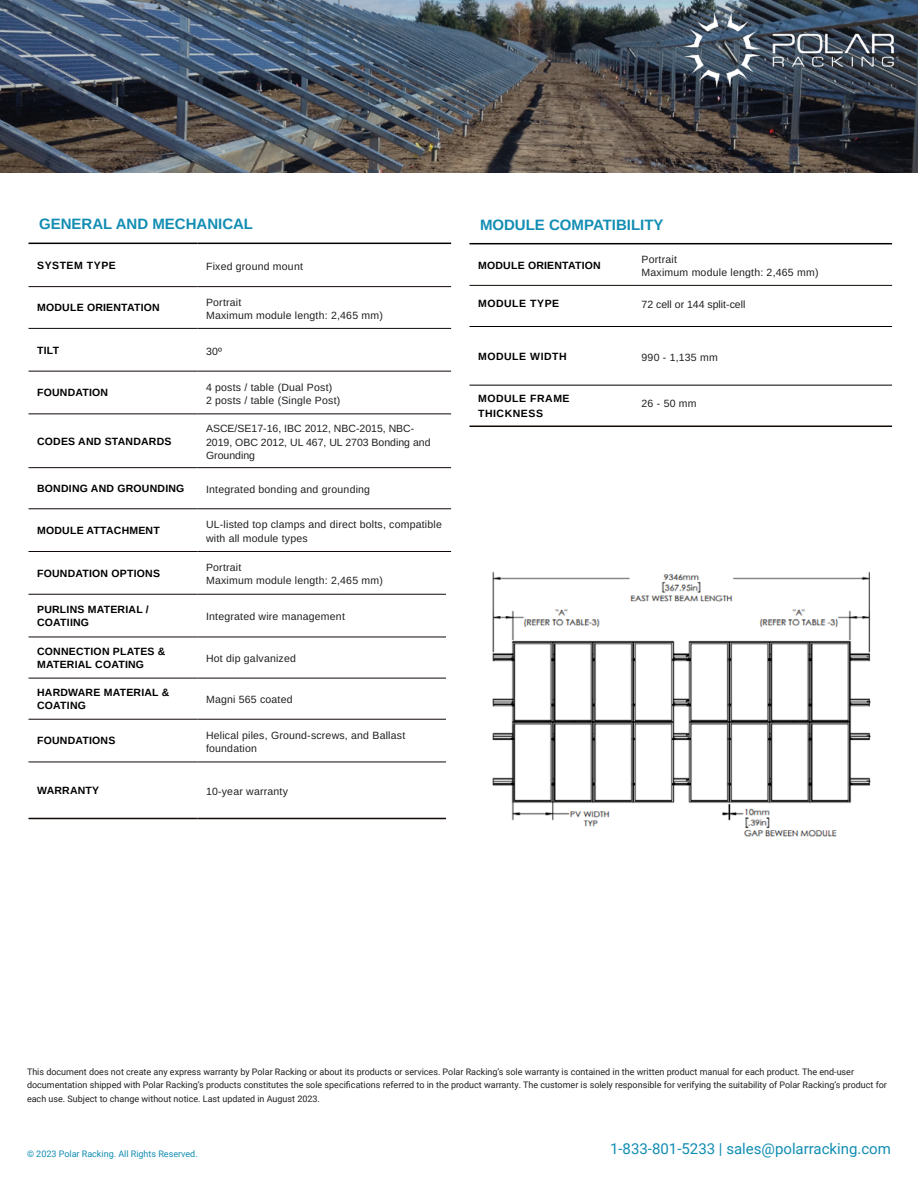
<style>
.page{position:relative;width:918px;height:1188px;background:#fff}
.page>*{position:absolute;margin:0;border:0;box-sizing:border-box;transform-origin:0 0}
.t1{font:700 15px "Arimo";color:#128db3}
.t2{font:15px "Roboto";color:#128db3}
.t3{font:10.5px/13.5px "Arimo";letter-spacing:.02em;color:#202020}
.t4{font:700 10.5px/13.5px "Arimo";letter-spacing:.02em;color:#000}
.t5{font:10.5px/13.5px "Arimo";color:#202020}
.t6{font:700 10.5px/15px "Arimo";letter-spacing:.05em;color:#000}
.t7{font:9px/13.5px "Roboto";color:#202020}
.t8{font:9px "Roboto";color:#128db3}
</style>
<div class="page">
<img style="left:0;top:0;width:918px;height:173px">
<hr style="left:28px;top:243px;width:169px;height:1px;background:#000">
<hr style="left:197px;top:243px;width:254px;height:1px;background:#000">
<hr style="left:28px;top:286px;width:169px;height:1px;background:#100906">
<hr style="left:197px;top:286px;width:254px;height:1px;background:#100906">
<hr style="left:28px;top:328px;width:169px;height:1px;background:#100906">
<hr style="left:197px;top:328px;width:254px;height:1px;background:#100906">
<hr style="left:28px;top:371px;width:169px;height:1px;background:#100906">
<hr style="left:197px;top:371px;width:254px;height:1px;background:#100906">
<hr style="left:28px;top:414px;width:169px;height:1px;background:#100906">
<hr style="left:197px;top:414px;width:254px;height:1px;background:#100906">
<hr style="left:28px;top:467px;width:169px;height:1px;background:#100906">
<hr style="left:197px;top:467px;width:254px;height:1px;background:#100906">
<hr style="left:28px;top:509px;width:169px;height:1px;background:#100906">
<hr style="left:197px;top:509px;width:254px;height:1px;background:#100906">
<hr style="left:28px;top:551px;width:169px;height:1px;background:#100906">
<hr style="left:197px;top:551px;width:254px;height:1px;background:#100906">
<hr style="left:28px;top:594px;width:169px;height:1px;background:#100906">
<hr style="left:197px;top:594px;width:254px;height:1px;background:#100906">
<hr style="left:28px;top:637px;width:169px;height:1px;background:#100906">
<hr style="left:197px;top:637px;width:254px;height:1px;background:#100906">
<hr style="left:28px;top:678px;width:169px;height:1px;background:#100906">
<hr style="left:197px;top:678px;width:254px;height:1px;background:#100906">
<hr style="left:28px;top:719px;width:169px;height:1px;background:#100906">
<hr style="left:197px;top:719px;width:254px;height:1px;background:#100906">
<hr style="left:28px;top:762px;width:169px;height:1px;background:#100906">
<hr style="left:197px;top:762px;width:254px;height:1px;background:#100906">
<hr style="left:28px;top:818px;width:169px;height:1px;background:#100906">
<hr style="left:197px;top:818px;width:254px;height:1px;background:#100906">
<hr style="left:470px;top:243px;width:163px;height:1px;background:#000">
<hr style="left:633px;top:243px;width:259px;height:1px;background:#000">
<hr style="left:470px;top:426px;width:163px;height:1px;background:#100906">
<hr style="left:633px;top:426px;width:259px;height:1px;background:#100906">
<hr style="left:470px;top:326px;width:163px;height:1px;background:#000">
<hr style="left:633px;top:326px;width:259px;height:1px;background:#000">
<hr style="left:470px;top:385px;width:163px;height:1px;background:#000">
<hr style="left:633px;top:385px;width:259px;height:1px;background:#000">
<hr style="left:470px;top:285px;width:163px;height:1px;background:#100906">
<hr style="left:633px;top:285px;width:259px;height:1px;background:#100906">
<img style="left:446px;top:571px;width:425px;height:266px">
<img style="left:680px;top:10px;width:216px;height:80px">
<h1 class="t1" style="left:39px;top:214px;width:216px">GENERAL AND MECHANICAL</h1>
<p class="t6" style="left:37px;top:258px;width:80px">SYSTEM TYPE</p>
<p class="t3" style="left:206px;top:260px;width:98px">Fixed ground mount</p>
<p class="t4" style="left:37px;top:301px;width:124px">MODULE ORIENTATION</p>
<p class="t3" style="left:206px;top:295px;width:178px">Portrait<br>Maximum module length: 2,465 mm)</p>
<p class="t4" style="left:37px;top:343px;width:24px">TILT</p>
<p class="t3" style="left:206px;top:344px;width:17px">30º</p>
<p class="t4" style="left:37px;top:386px;width:73px">FOUNDATION</p>
<p class="t3" style="left:206px;top:380px;width:136px">4 posts / table (Dual Post)<br>2 posts / table (Single Post)</p>
<p class="t4" style="left:37px;top:434px;width:136px">CODES AND STANDARDS</p>
<p class="t5" style="left:206px;top:422px;width:226px">ASCE/SE17-16, IBC 2012, NBC-2015, NBC-<br>2019, OBC 2012, UL 467, UL 2703 Bonding and<br>Grounding</p>
<p class="t4" style="left:37px;top:482px;width:149px">BONDING AND GROUNDING</p>
<p class="t3" style="left:206px;top:483px;width:166px">Integrated bonding and grounding</p>
<p class="t4" style="left:37px;top:524px;width:124px">MODULE ATTACHMENT</p>
<p class="t3" style="left:206px;top:518px;width:237px">UL-listed top clamps and direct bolts, compatible with all module types</p>
<p class="t4" style="left:37px;top:567px;width:124px">FOUNDATION OPTIONS</p>
<p class="t3" style="left:206px;top:561px;width:178px">Portrait<br>Maximum module length: 2,465 mm)</p>
<p class="t4" style="left:37px;top:603px;width:113px">PURLINS MATERIAL /<br>COATIING</p>
<p class="t3" style="left:206px;top:610px;width:140px">Integrated wire management</p>
<p class="t4" style="left:37px;top:644px;width:130px">CONNECTION PLATES &amp;<br>MATERIAL COATING</p>
<p class="t3" style="left:206px;top:652px;width:91px">Hot dip galvanized</p>
<p class="t4" style="left:37px;top:686px;width:134px">HARDWARE MATERIAL &amp;<br>COATING</p>
<p class="t3" style="left:206px;top:693px;width:88px">Magni 565 coated</p>
<p class="t4" style="left:37px;top:734px;width:80px">FOUNDATIONS</p>
<p class="t3" style="left:206px;top:728px;width:201px">Helical piles, Ground-screws, and Ballast foundation</p>
<p class="t4" style="left:37px;top:784px;width:64px">WARRANTY</p>
<p class="t3" style="left:206px;top:785px;width:83px">10-year warranty</p>
<h1 class="t1" style="left:480px;top:214px;width:185px">MODULE COMPATIBILITY</h1>
<p class="t4" style="left:478px;top:258px;width:124px">MODULE ORIENTATION</p>
<p class="t3" style="left:642px;top:253px;width:178px">Portrait<br>Maximum module length: 2,465 mm)</p>
<p class="t6" style="left:478px;top:296px;width:83px">MODULE TYPE</p>
<p class="t5" style="left:642px;top:298px;width:105px">72 cell or 144 split-cell</p>
<p class="t6" style="left:478px;top:349px;width:90px">MODULE WIDTH</p>
<p class="t3" style="left:642px;top:350px;width:78px">990 - 1,135 mm</p>
<p class="t6" style="left:478px;top:391px;width:93px">MODULE FRAME<br>THICKNESS</p>
<p class="t3" style="left:642px;top:397px;width:56px">26 - 50 mm</p>
<p class="t7" style="left:27px;top:1064px;width:862px">This document does not create any express warranty by Polar Racking or about its products or services. Polar Racking’s sole warranty is contained in the written product manual for each product. The end-user documentation shipped with Polar Racking’s products constitutes the sole specifications referred to in the product warranty. The customer is solely responsible for verifying the suitability of Polar Racking’s product for each use. Subject to change without notice. Last updated in August 2023.</p>
<p class="t8" style="left:27px;top:1147px;width:172px">© 2023 Polar Racking. All Rights Reserved.</p>
<h1 class="t2" style="left:610px;top:1139px;width:282px">1-833-801-5233 | sales@polarracking.com</h1>
</div>
